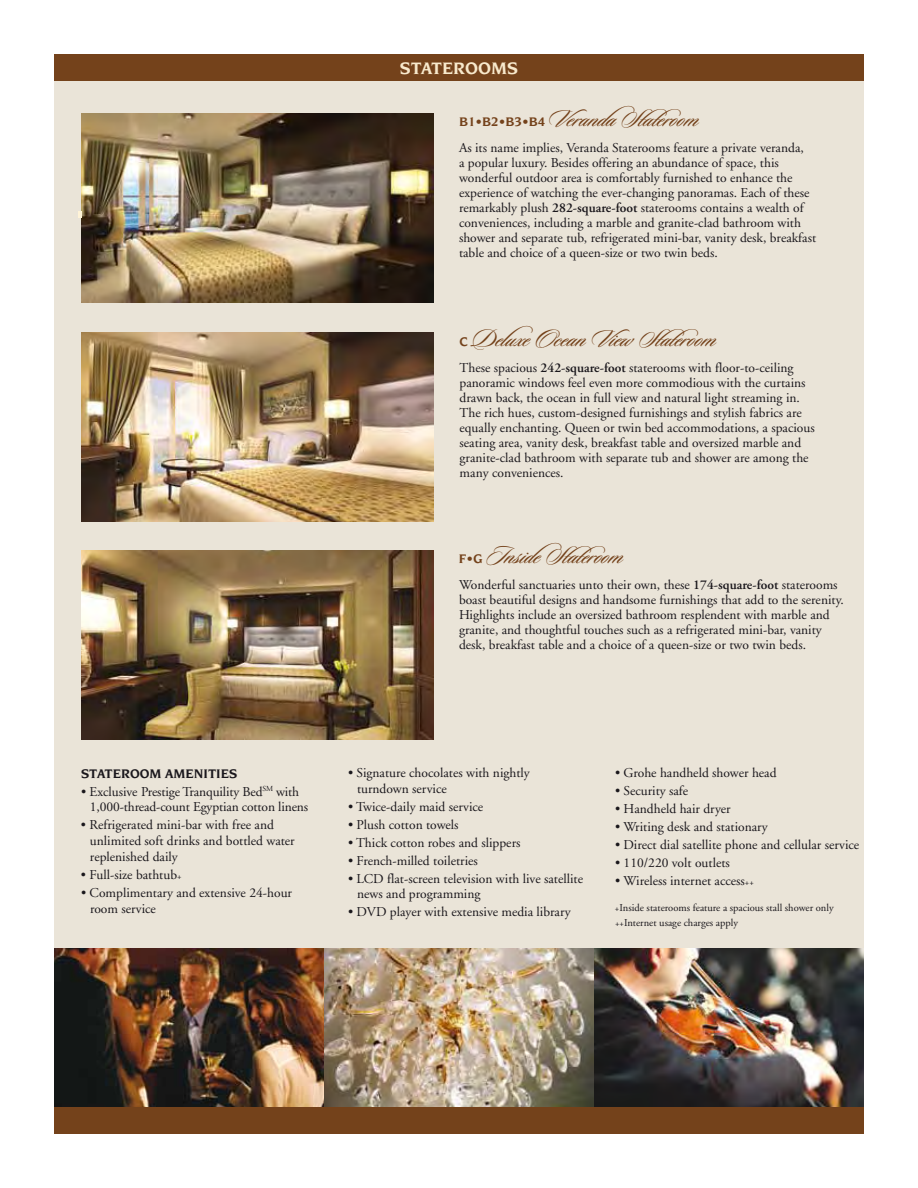
<style>
.page{position:relative;width:918px;height:1188px;background:#fff}
.page>*{position:absolute;margin:0;border:0;box-sizing:border-box;transform-origin:0 0}
.t1{font:25.5px "Sloop Script Medium Three";color:#74421b}
.t2{font:700 18px "Novarese";color:#f8e9cc}
.t3{font:13.5px/15px "Adobe Garamond";color:#1a171c}
.t4{font:700 13.5px "Novarese";color:#1a171c}
.t5{font:10.5px/15px "Adobe Garamond";color:#1a171c}
.s1{font-family:"Novarese";font-weight:700;font-size:13.5px}
.s2{font-weight:600}
.s3{font-size:9px}
</style>
<div class="page">
<div style="left:54px;top:79px;width:810px;height:874px;background:#eae4d8"></div>
<img style="left:54px;top:948px;width:810px;height:159px">
<img style="left:81px;top:113px;width:353px;height:189px">
<img style="left:81px;top:333px;width:353px;height:189px">
<img style="left:81px;top:550px;width:353px;height:189px">
<div style="left:54px;top:54px;width:810px;height:27px;background:#74421b"></div>
<div style="left:54px;top:1107px;width:810px;height:27px;background:#74421b"></div>
<svg style="left:79px;top:211px;width:3px;height:7px"></svg>
<h2 class="t2" style="left:400px;top:58px;width:120px">STATEROOMS</h2>
<h1 class="t1" style="left:459px;top:103px;width:241px"><span class="s1">B1•B2•B3•B4</span> Veranda Stateroom</h1>
<p class="t3" style="left:459px;top:141px;width:359px">As its name implies, Veranda Staterooms feature a private veranda,<br>a popular luxury. Besides offering an abundance of space, this wonderful outdoor area is comfortably furnished to enhance the experience of watching the ever-changing panoramas. Each of these remarkably plush <span class="s2">282-square-foot</span> staterooms contains a wealth of conveniences, including a marble and granite-clad bathroom with shower and separate tub, refrigerated mini-bar, vanity desk, breakfast table and choice of a queen-size or two twin beds.</p>
<h1 class="t1" style="left:460px;top:322px;width:258px"><span class="s1">C</span> Deluxe Ocean View Stateroom</h1>
<p class="t3" style="left:460px;top:360px;width:357px">These spacious <span class="s2">242-square-foot</span> staterooms with floor-to-ceiling panoramic windows feel even more commodious with the curtains drawn back, the ocean in full view and natural light streaming in.<br>The rich hues, custom-designed furnishings and stylish fabrics are equally enchanting. Queen or twin bed accommodations, a spacious seating area, vanity desk, breakfast table and oversized marble and granite-clad bathroom with separate tub and shower are among the many conveniences.</p>
<h1 class="t1" style="left:459px;top:539px;width:166px"><span class="s1">F•G</span> Inside Stateroom</h1>
<p class="t3" style="left:459px;top:577px;width:386px">Wonderful sanctuaries unto their own, these <span class="s2">174-square-foot</span> staterooms boast beautiful designs and handsome furnishings that add to the serenity.<br>Highlights include an oversized bathroom resplendent with marble and granite, and thoughtful touches such as a refrigerated mini-bar, vanity desk, breakfast table and a choice of a queen-size or two twin beds.</p>
<p class="t4" style="left:81px;top:766px;width:158px">STATEROOM AMENITIES</p>
<p class="t3" style="left:90px;top:784px;width:220px;line-height:15.8px;text-indent:-9px">• Exclusive Prestige Tranquility Bed<sup>SM</sup> with<br>1,000-thread-count Egyptian cotton linens</p>
<p class="t3" style="left:90px;top:818px;width:206px;line-height:15.8px;text-indent:-9px">• Refrigerated mini-bar with free and unlimited soft drinks and bottled water replenished daily</p>
<p class="t3" style="left:81px;top:867px;width:102px">• Full-size bathtub<span class="s3">+</span></p>
<p class="t3" style="left:90px;top:885px;width:204px;line-height:15.8px;text-indent:-9px">• Complimentary and extensive 24-hour room service</p>
<p class="t3" style="left:357px;top:765px;width:174px;line-height:15.8px;text-indent:-9px">• Signature chocolates with nightly turndown service</p>
<p class="t3" style="left:348px;top:799px;width:137px">• Twice-daily maid service</p>
<p class="t3" style="left:348px;top:817px;width:112px">• Plush cotton towels</p>
<p class="t3" style="left:348px;top:835px;width:174px">• Thick cotton robes and slippers</p>
<p class="t3" style="left:348px;top:853px;width:131px">• French-milled toiletries</p>
<p class="t3" style="left:357px;top:871px;width:228px;line-height:15.8px;text-indent:-9px">• LCD flat-screen television with live satellite news and programming</p>
<p class="t3" style="left:348px;top:905px;width:224px">• DVD player with extensive media library</p>
<p class="t3" style="left:615px;top:766px;width:163px">• Grohe handheld shower head</p>
<p class="t3" style="left:615px;top:784px;width:75px">• Security safe</p>
<p class="t3" style="left:615px;top:802px;width:117px">• Handheld hair dryer</p>
<p class="t3" style="left:615px;top:820px;width:154px">• Writing desk and stationary</p>
<p class="t3" style="left:615px;top:838px;width:246px">• Direct dial satellite phone and cellular service</p>
<p class="t3" style="left:615px;top:856px;width:116px">• 110/220 volt outlets</p>
<p class="t3" style="left:615px;top:874px;width:140px">• Wireless internet access<span class="s3">++</span></p>
<p class="t5" style="left:615px;top:900px;width:220px"><span class="s3">+</span>Inside staterooms feature a spacious stall shower only <span class="s3">++</span>Internet usage charges apply</p>
</div>
